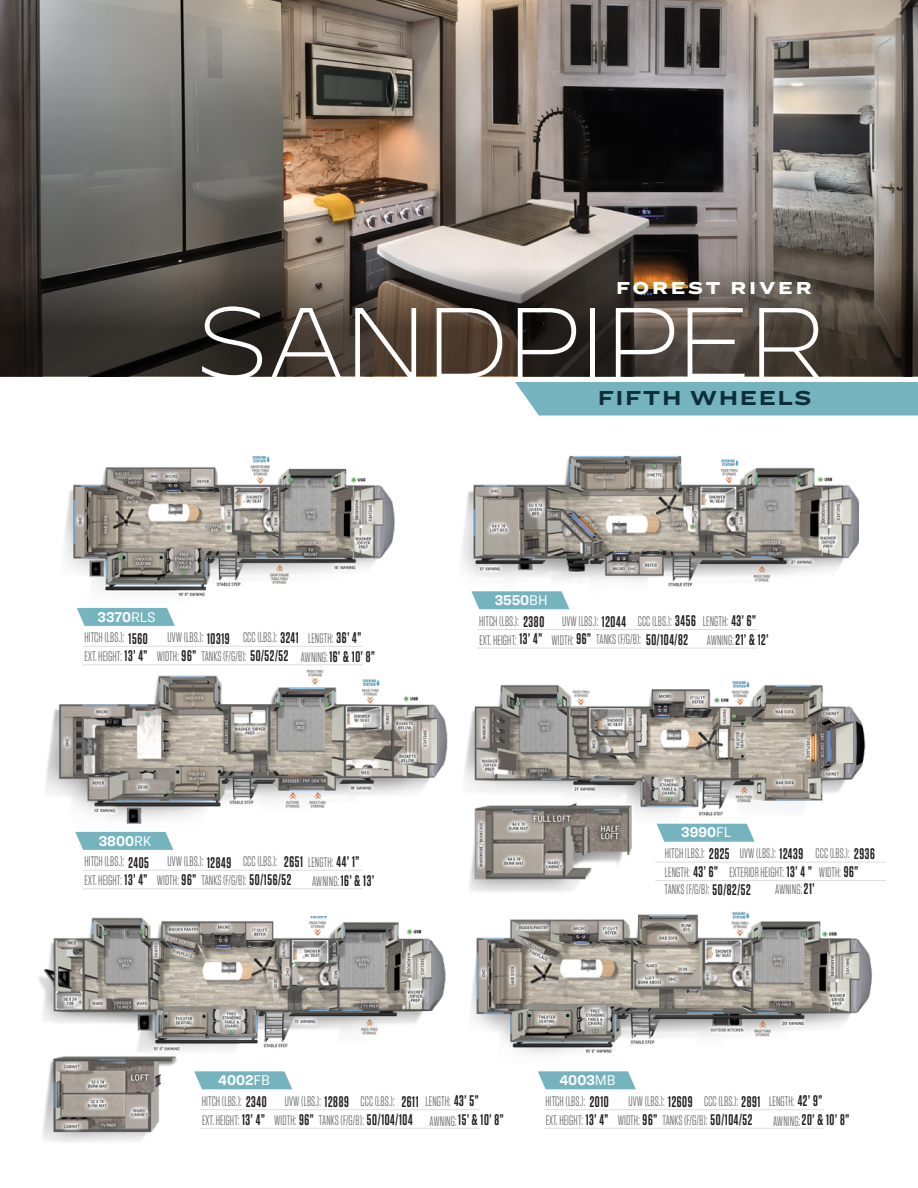
<style>
.page{position:relative;width:918px;height:1188px;background:#fff}
.page>*{position:absolute;margin:0;border:0;box-sizing:border-box;transform-origin:0 0}
.t1{font:200 99.9px "Decimal";letter-spacing:-.06em;color:#fff}
.t2{font:700 21px "Ringside Extra Wide";letter-spacing:.07em;color:#0c2e3a}
.t3{font:900 18px "Ringside Extra Wide";letter-spacing:.15em;color:#fff}
.t4{font:600 15.3px "Tungsten";color:#231f20;scale:.85 1}
.t5{font:700 14.7px "Ringside Narrow";color:#fff}
.Spec_Subhead{font:13.8px/18.9px "Tungsten";letter-spacing:.01em;color:#6c6d70;scale:.85 1}
.s1{font-weight:400}
.s2{font-weight:600;font-size:15.3px;color:#231f20}
.s3{font-weight:400;font-size:13.8px;color:#6c6d70}
</style>
<div class="page">
<img style="left:0;top:0;width:918px;height:377px">
<svg style="left:0;top:267px;width:918px;height:109px;background:#463e36"></svg>
<img style="left:65px;top:455px;width:330px;height:153px">
<img style="left:46px;top:664px;width:402px;height:160px">
<img style="left:38px;top:916px;width:408px;height:226px">
<img style="left:461px;top:456px;width:397px;height:153px">
<img style="left:465px;top:681px;width:409px;height:206px">
<img style="left:470px;top:887px;width:403px;height:167px">
<svg style="left:657px;top:824px;width:98px;height:18px;background:#82bac4"></svg>
<svg style="left:471px;top:591px;width:98px;height:18px;background:#82bac4"></svg>
<div style="left:515px;top:382px;width:403px;height:34px;background:#75b3be"></div>
<hr style="left:655px;top:862px;width:231px;height:1px;background:#dcdcdd">
<hr style="left:655px;top:880px;width:231px;height:1px;background:#dcdcdd">
<hr style="left:477px;top:629px;width:281px;height:1px;background:#dcdcdd">
<hr style="left:477px;top:648px;width:281px;height:1px;background:#dcdcdd">
<hr style="left:83px;top:646px;width:280px;height:1px;background:#dcdcdd">
<hr style="left:83px;top:665px;width:280px;height:1px;background:#dcdcdd">
<hr style="left:83px;top:870px;width:280px;height:1px;background:#dcdcdd">
<hr style="left:83px;top:889px;width:280px;height:1px;background:#dcdcdd">
<hr style="left:200px;top:1109px;width:280px;height:1px;background:#dcdcdd">
<hr style="left:200px;top:1128px;width:280px;height:1px;background:#dcdcdd">
<hr style="left:544px;top:1109px;width:280px;height:1px;background:#dcdcdd">
<hr style="left:544px;top:1128px;width:280px;height:1px;background:#dcdcdd">
<svg style="left:77px;top:608px;width:98px;height:18px;background:#80b9c3"></svg>
<svg style="left:75px;top:832px;width:98px;height:18px;background:#80b9c3"></svg>
<svg style="left:194px;top:1071px;width:98px;height:18px;background:#82bac4"></svg>
<svg style="left:538px;top:1071px;width:98px;height:18px;background:#82bac4"></svg>
<p class="t3" style="left:616px;top:274px;width:197px">FOREST RIVER</p>
<p class="t1" style="left:194px;top:285px;width:635px">SANDPIPER</p>
<p class="t5" style="left:98px;top:606px;width:59px">3370<span class="s1">RLS</span></p>
<p class="t2" style="left:598px;top:382px;width:215px">FIFTH WHEELS</p>
<p class="t5" style="left:495px;top:589px;width:54px">3550<span class="s1">BH</span></p>
<p class="Spec_Subhead" style="left:703px;top:612px;width:64px">LENGTH: <span class="s2">43’ 6”</span></p>
<p class="Spec_Subhead" style="left:479px;top:612px;width:78px">HITCH (LBS.): <span class="s2">2380</span></p>
<p class="Spec_Subhead" style="left:562px;top:612px;width:76px">UVW (LBS.): <span class="s2">12044</span></p>
<p class="Spec_Subhead" style="left:638px;top:612px;width:70px">CCC (LBS.): <span class="s2">3456</span></p>
<p class="Spec_Subhead" style="left:308px;top:629px;width:64px">LENGTH: <span class="s2">36’ 4”</span></p>
<p class="Spec_Subhead" style="left:84px;top:628px;width:76px">HITCH (LBS.): <span class="s2">1560</span></p>
<p class="Spec_Subhead" style="left:167px;top:628px;width:156px">UVW (LBS.): <span class="s2">10319</span> CCC (LBS.): <span class="s2">3241</span></p>
<p class="Spec_Subhead" style="left:479px;top:631px;width:75px">EXT. HEIGHT: <span class="s2">13’ 4”</span></p>
<p class="Spec_Subhead" style="left:551px;top:630px;width:162px">WIDTH: <span class="s2">96”</span> TANKS (F/G/B): <span class="s2">50/104/82</span></p>
<p class="Spec_Subhead" style="left:85px;top:647px;width:343px">EXT. HEIGHT: <span class="s2">13’ 4”</span> WIDTH: <span class="s2">96”</span> TANKS (F/G/B): <span class="s2">50/52/52</span> AWNING: <span class="s2">16’ &amp; 10’ 8”</span></p>
<p class="Spec_Subhead" style="left:707px;top:631px;width:74px">AWNING:<span class="s2">21’ &amp; 12’</span></p>
<p class="t5" style="left:99px;top:830px;width:54px">3800<span class="s1">RK</span></p>
<p class="Spec_Subhead" style="left:84px;top:852px;width:325px">HITCH (LBS.): <span class="s2">2405</span> UVW (LBS.): <span class="s2">12849</span> CCC (LBS.): <span class="s2">2651</span> LENGTH: <span class="s2">44’ 1”<br></span>EXT. HEIGHT: <span class="s2">13’ 4”</span> WIDTH: <span class="s2">96”</span> TANKS (F/G/B): <span class="s2">50/156/52</span></p>
<p class="Spec_Subhead" style="left:312px;top:872px;width:74px">AWNING: <span class="s2">16’ &amp; 13’</span></p>
<p class="t5" style="left:681px;top:822px;width:52px">3990<span class="s1">FL</span></p>
<p class="Spec_Subhead" style="left:665px;top:844px;width:249px">HITCH (LBS.): <span class="s2">2825</span> UVW (LBS.): <span class="s2">12439</span> CCC (LBS.): <span class="s2">2936</span></p>
<p class="Spec_Subhead" style="left:665px;top:880px;width:103px">TANKS (F/G/B): <span class="s2">50/82/52</span></p>
<p class="Spec_Subhead" style="left:775px;top:880px;width:48px">AWNING:<span class="s2">21’</span></p>
<p class="Spec_Subhead" style="left:665px;top:863px;width:229px">LENGTH: <span class="s2">43’ 6”</span> EXTERIOR HEIGHT: <span class="s2">13’ 4 ”</span> WIDTH: <span class="s2">96”</span></p>
<p class="t5" style="left:218px;top:1069px;width:53px">4002<span class="s1">FB</span></p>
<p class="t5" style="left:560px;top:1069px;width:58px">4003<span class="s1">MB</span></p>
<p class="Spec_Subhead" style="left:426px;top:1092px;width:64px">LENGTH: <span class="s2">43’ 5”</span></p>
<p class="Spec_Subhead" style="left:545px;top:1092px;width:76px">HITCH (LBS.): <span class="s2">2010</span></p>
<p class="Spec_Subhead" style="left:202px;top:1092px;width:357px">HITCH (LBS.): <span class="s2">2340</span> UVW (LBS.): <span class="s2">12889</span> CCC (LBS.): <span class="s2">2611<br></span>EXT. HEIGHT: <span class="s2">13’ 4”</span> WIDTH: <span class="s2">96”</span> TANKS (F/G/B): <span class="s2">50/104/104</span> AWNING: <span class="s2">15’ &amp; 10’ 8”</span></p>
<p class="Spec_Subhead" style="left:546px;top:1092px;width:254px;text-indent:83px">UVW (LBS.): <span class="s2">12609</span> CCC (LBS.): <span class="s2">2891<br></span>EXT. HEIGHT: <span class="s2">13’ 4”</span> WIDTH: <span class="s2">96”</span> TANKS (F/G/B): <span class="s2">50/104/52</span></p>
<p class="Spec_Subhead" style="left:769px;top:1092px;width:64px">LENGTH: <span class="s2">42’ 9”</span></p>
<p class="t4" style="left:773px;top:1112px;width:91px"><span class="s3">AWNING:</span>20’ &amp; 10’ 8”</p>
</div>
